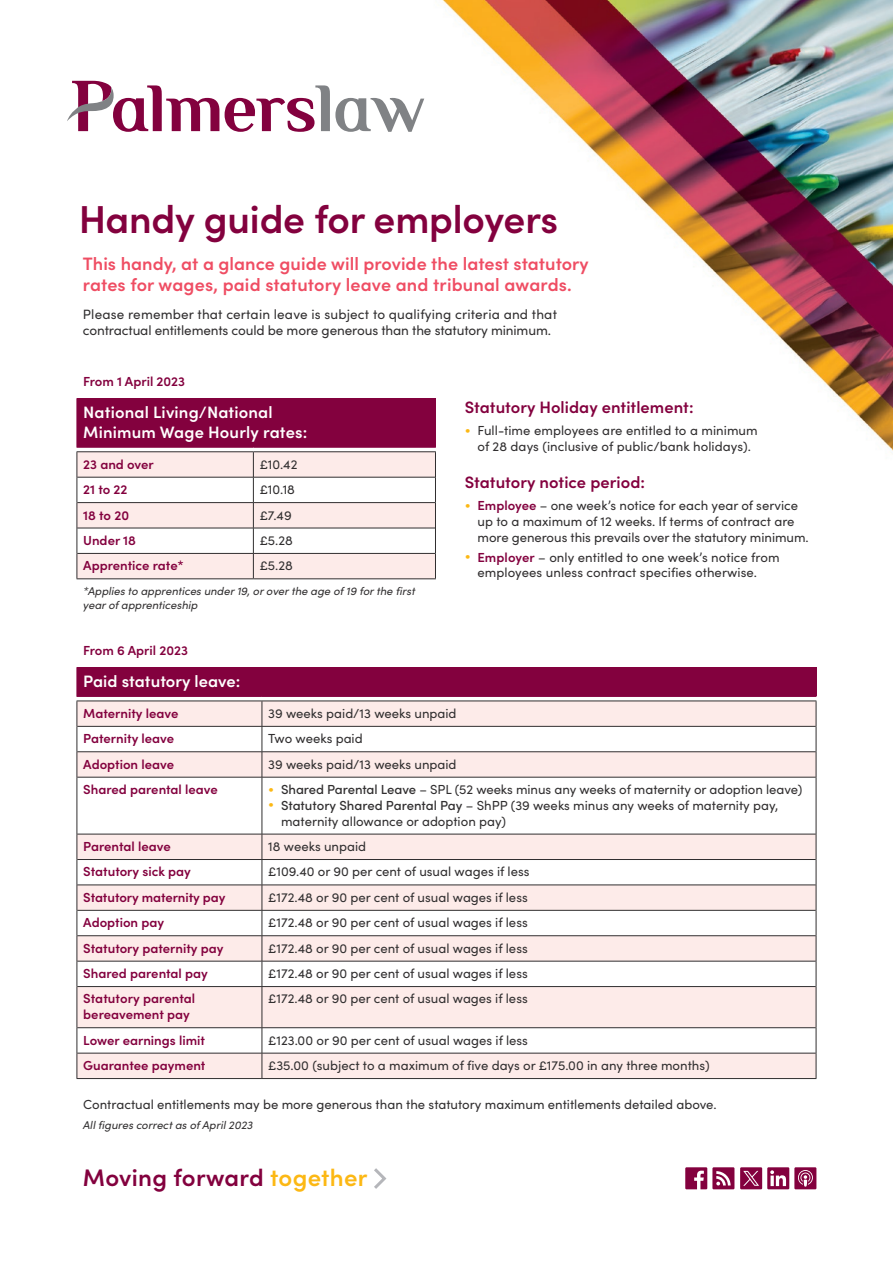
<style>
.page{position:relative;width:893px;height:1263px;background:#fff}
.page>*{position:absolute;margin:0;border:0;box-sizing:border-box;transform-origin:0 0}
.t1{font:600 39px "Sofia Pro";letter-spacing:-.005em;color:#83013e}
.t2{font:600 24px "Sofia Pro";letter-spacing:.01em;color:#83013e}
.t3{font:600 18px/21.6px "Sofia Pro";letter-spacing:.005em;color:#ef4d63}
.t4{font:600 16.5px/19.8px "Sofia Pro";letter-spacing:.01em;color:#fff}
.t5{font:600 16.5px "Sofia Pro";letter-spacing:.005em;color:#83013e}
.t6{font:13.5px/16.2px "Sofia Pro";letter-spacing:-.01em;color:#312f30}
.t7{font:13.2px/15.8px "Sofia Pro";color:#312f30}
.t8{font:600 13.2px/15.8px "Sofia Pro";color:#83013e}
.t9{font:italic 11.25px/13.5px "Sofia Pro";color:#312f30}
.s1{color:#fcb814}
.s2{font-weight:600;color:#83013e}
.s3{font-weight:500}
</style>
<div class="page">
<img style="left:424px;top:0;width:469px;height:451px">
<svg style="left:374px;top:1168px;width:13px;height:21px"></svg>
<svg style="left:685px;top:1167px;width:49px;height:22px"></svg>
<svg style="left:767px;top:1167px;width:49px;height:22px"></svg>
<div style="left:740px;top:1167px;width:22px;height:22px;background:#83013e"></div>
<svg style="left:743px;top:1171px;width:16px;height:15px"></svg>
<div style="left:77px;top:667px;width:739px;height:29px;background:#83013e"></div>
<svg style="left:78px;top:701px;width:738px;height:377px;fill:#fdebe9"></svg>
<hr style="left:77px;top:696px;width:185px;height:1px;background:#83013e">
<hr style="left:262px;top:696px;width:554px;height:1px;background:#83013e">
<hr style="left:77px;top:700px;width:185px;height:1px;background:#312f30">
<hr style="left:262px;top:700px;width:554px;height:1px;background:#312f30">
<svg style="left:77px;top:696px;width:1px;height:81px"></svg>
<svg style="left:816px;top:668px;width:1px;height:109px"></svg>
<hr style="left:77px;top:777px;width:1px;height:57px;background:#312f30">
<hr style="left:816px;top:777px;width:1px;height:57px;background:#312f30">
<svg style="left:77px;top:835px;width:1px;height:151px"></svg>
<svg style="left:816px;top:834px;width:1px;height:152px"></svg>
<hr style="left:77px;top:986px;width:1px;height:42px;background:#312f30">
<hr style="left:816px;top:986px;width:1px;height:42px;background:#312f30">
<svg style="left:77px;top:1028px;width:1px;height:50px"></svg>
<svg style="left:816px;top:1028px;width:1px;height:50px"></svg>
<hr style="left:77px;top:1078px;width:185px;height:1px;background:#312f30">
<hr style="left:262px;top:1078px;width:554px;height:1px;background:#312f30">
<hr style="left:77px;top:726px;width:185px;height:1px;background:#312f30">
<hr style="left:262px;top:726px;width:554px;height:1px;background:#312f30">
<hr style="left:77px;top:751px;width:185px;height:1px;background:#312f30">
<hr style="left:262px;top:751px;width:554px;height:1px;background:#312f30">
<svg style="left:262px;top:701px;width:1px;height:76px"></svg>
<hr style="left:77px;top:777px;width:185px;height:1px;background:#312f30">
<hr style="left:262px;top:777px;width:554px;height:1px;background:#312f30">
<hr style="left:262px;top:777px;width:1px;height:57px;background:#312f30">
<hr style="left:77px;top:834px;width:185px;height:1px;background:#312f30">
<hr style="left:262px;top:834px;width:554px;height:1px;background:#312f30">
<hr style="left:77px;top:859px;width:185px;height:1px;background:#312f30">
<hr style="left:262px;top:859px;width:554px;height:1px;background:#312f30">
<hr style="left:77px;top:885px;width:185px;height:1px;background:#312f30">
<hr style="left:262px;top:885px;width:554px;height:1px;background:#312f30">
<hr style="left:77px;top:910px;width:185px;height:1px;background:#312f30">
<hr style="left:262px;top:910px;width:554px;height:1px;background:#312f30">
<hr style="left:77px;top:935px;width:185px;height:1px;background:#312f30">
<hr style="left:262px;top:935px;width:554px;height:1px;background:#312f30">
<hr style="left:77px;top:961px;width:185px;height:1px;background:#312f30">
<hr style="left:262px;top:961px;width:554px;height:1px;background:#312f30">
<svg style="left:262px;top:834px;width:1px;height:152px"></svg>
<hr style="left:77px;top:986px;width:185px;height:1px;background:#312f30">
<hr style="left:262px;top:986px;width:554px;height:1px;background:#312f30">
<hr style="left:262px;top:987px;width:1px;height:40px;background:#312f30">
<hr style="left:77px;top:1027px;width:185px;height:1px;background:#312f30">
<hr style="left:262px;top:1027px;width:554px;height:1px;background:#312f30">
<hr style="left:77px;top:1053px;width:185px;height:1px;background:#312f30">
<hr style="left:262px;top:1053px;width:554px;height:1px;background:#312f30">
<svg style="left:262px;top:1028px;width:1px;height:50px"></svg>
<div style="left:77px;top:399px;width:358px;height:48px;background:#83013e"></div>
<svg style="left:78px;top:452px;width:357px;height:126px;fill:#fdebe9"></svg>
<hr style="left:435px;top:399px;width:1px;height:48px;background:#83013e">
<hr style="left:77px;top:398px;width:176px;height:1px;background:#83013e">
<hr style="left:253px;top:398px;width:183px;height:1px;background:#83013e">
<hr style="left:77px;top:447px;width:176px;height:1px;background:#83013e">
<hr style="left:253px;top:447px;width:183px;height:1px;background:#83013e">
<hr style="left:77px;top:451px;width:176px;height:1px;background:#312f30">
<hr style="left:253px;top:451px;width:183px;height:1px;background:#312f30">
<svg style="left:77px;top:452px;width:1px;height:126px"></svg>
<svg style="left:435px;top:452px;width:1px;height:126px"></svg>
<hr style="left:77px;top:578px;width:176px;height:1px;background:#312f30">
<hr style="left:253px;top:578px;width:183px;height:1px;background:#312f30">
<hr style="left:77px;top:477px;width:176px;height:1px;background:#312f30">
<hr style="left:253px;top:477px;width:182px;height:1px;background:#312f30">
<hr style="left:77px;top:502px;width:176px;height:1px;background:#312f30">
<hr style="left:253px;top:502px;width:182px;height:1px;background:#312f30">
<hr style="left:77px;top:528px;width:176px;height:1px;background:#312f30">
<hr style="left:253px;top:528px;width:182px;height:1px;background:#312f30">
<hr style="left:77px;top:553px;width:176px;height:1px;background:#312f30">
<hr style="left:253px;top:553px;width:182px;height:1px;background:#312f30">
<svg style="left:253px;top:452px;width:1px;height:126px"></svg>
<svg style="left:67px;top:81px;width:357px;height:51px"></svg>
<p class="t1" style="left:79px;top:190px;width:481px">Handy guide for employers</p>
<p class="t3" style="left:83px;top:251px;width:507px">This handy, at a glance guide will provide the latest statutory rates for wages, paid statutory leave and tribunal awards.</p>
<p class="t6" style="left:83px;top:306px;width:476px">Please remember that certain leave is subject to qualifying criteria and that contractual entitlements could be more generous than the statutory minimum.</p>
<p class="t8" style="left:83px;top:372px;width:103px">From 1 April 2023</p>
<p class="t4" style="left:83px;top:401px;width:226px">National Living/National<br>Minimum Wage Hourly rates:</p>
<p class="t8" style="left:83px;top:455px;width:72px">23 and over</p>
<p class="t7" style="left:260px;top:455px;width:39px">£10.42</p>
<p class="t8" style="left:83px;top:481px;width:46px">21 to 22</p>
<p class="t7" style="left:260px;top:481px;width:37px">£10.18</p>
<p class="t8" style="left:83px;top:506px;width:47px">18 to 20</p>
<p class="t7" style="left:260px;top:506px;width:34px">£7.49</p>
<p class="t8" style="left:83px;top:531px;width:54px">Under 18</p>
<p class="t7" style="left:260px;top:532px;width:35px">£5.28</p>
<p class="t8" style="left:83px;top:557px;width:102px">Apprentice rate*</p>
<p class="t7" style="left:260px;top:557px;width:35px">£5.28</p>
<p class="t9" style="left:83px;top:584px;width:333px">*Applies to apprentices under 19, or over the age of 19 for the first year of apprenticeship</p>
<p class="t5" style="left:465px;top:395px;width:230px">Statutory Holiday entitlement:</p>
<p class="t7" style="left:465px;top:422px;width:295px;text-align:center"><span class="s1">•</span> Full-time employees are entitled to a minimum of 28 days (inclusive of public/bank holidays).</p>
<p class="t5" style="left:465px;top:470px;width:182px">Statutory notice period:</p>
<p class="t7" style="left:477px;top:497px;width:333px;text-indent:-13px"><span class="s1">•</span> <span class="s2">Employee</span> – one week’s notice for each year of service up to a maximum of 12 weeks. If terms of contract are more generous this prevails over the statutory minimum.</p>
<p class="t7" style="left:477px;top:548px;width:304px;text-indent:-13px"><span class="s1">•</span> <span class="s2">Employer</span> – only entitled to one week’s notice from employees unless contract specifies otherwise.</p>
<p class="t8" style="left:83px;top:641px;width:106px">From 6 April 2023</p>
<p class="t4" style="left:83px;top:670px;width:159px">Paid statutory leave:</p>
<p class="t8" style="left:83px;top:704px;width:97px">Maternity leave</p>
<p class="t7" style="left:268px;top:705px;width:190px">39 weeks paid/13 weeks unpaid</p>
<p class="t8" style="left:83px;top:730px;width:92px">Paternity leave</p>
<p class="t7" style="left:268px;top:730px;width:96px">Two weeks paid</p>
<p class="t8" style="left:83px;top:755px;width:92px">Adoption leave</p>
<p class="t7" style="left:268px;top:755px;width:190px">39 weeks paid/13 weeks unpaid</p>
<p class="t8" style="left:83px;top:781px;width:136px">Shared parental leave</p>
<p class="t7" style="left:268px;top:781px;width:535px"><span class="s1">•</span> <span class="s3">Shared Parental Leave</span> – SPL (52 weeks minus any weeks of maternity or adoption leave)</p>
<p class="t7" style="left:281px;top:797px;width:499px;text-indent:-13px"><span class="s1">•</span> <span class="s3">Statutory Shared Parental Pay</span> – ShPP (39 weeks minus any weeks of maternity pay, maternity allowance or adoption pay)</p>
<p class="t8" style="left:83px;top:837px;width:89px">Parental leave</p>
<p class="t7" style="left:268px;top:838px;width:99px">18 weeks unpaid</p>
<p class="t8" style="left:83px;top:863px;width:109px">Statutory sick pay</p>
<p class="t7" style="left:268px;top:863px;width:263px">£109.40 or 90 per cent of usual wages if less</p>
<p class="t8" style="left:83px;top:888px;width:144px">Statutory maternity pay</p>
<p class="t7" style="left:268px;top:888px;width:261px">£172.48 or 90 per cent of usual wages if less</p>
<p class="t8" style="left:83px;top:914px;width:82px">Adoption pay</p>
<p class="t7" style="left:268px;top:914px;width:261px">£172.48 or 90 per cent of usual wages if less</p>
<p class="t8" style="left:83px;top:939px;width:142px">Statutory paternity pay</p>
<p class="t7" style="left:268px;top:939px;width:261px">£172.48 or 90 per cent of usual wages if less</p>
<p class="t8" style="left:83px;top:965px;width:126px">Shared parental pay</p>
<p class="t7" style="left:268px;top:965px;width:261px">£172.48 or 90 per cent of usual wages if less</p>
<p class="t8" style="left:83px;top:990px;width:114px">Statutory parental bereavement pay</p>
<p class="t7" style="left:268px;top:990px;width:261px">£172.48 or 90 per cent of usual wages if less</p>
<p class="t8" style="left:83px;top:1031px;width:123px">Lower earnings limit</p>
<p class="t7" style="left:268px;top:1031px;width:261px">£123.00 or 90 per cent of usual wages if less</p>
<p class="t8" style="left:83px;top:1056px;width:124px">Guarantee payment</p>
<p class="t7" style="left:268px;top:1057px;width:443px">£35.00 (subject to a maximum of five days or £175.00 in any three months)</p>
<p class="t7" style="left:83px;top:1096px;width:635px">Contractual entitlements may be more generous than the statutory maximum entitlements detailed above.</p>
<p class="t9" style="left:83px;top:1118px;width:171px">All figures correct as of April 2023</p>
<p class="t2" style="left:83px;top:1159px;width:286px">Moving forward <span class="s1">together</span></p>
</div>
